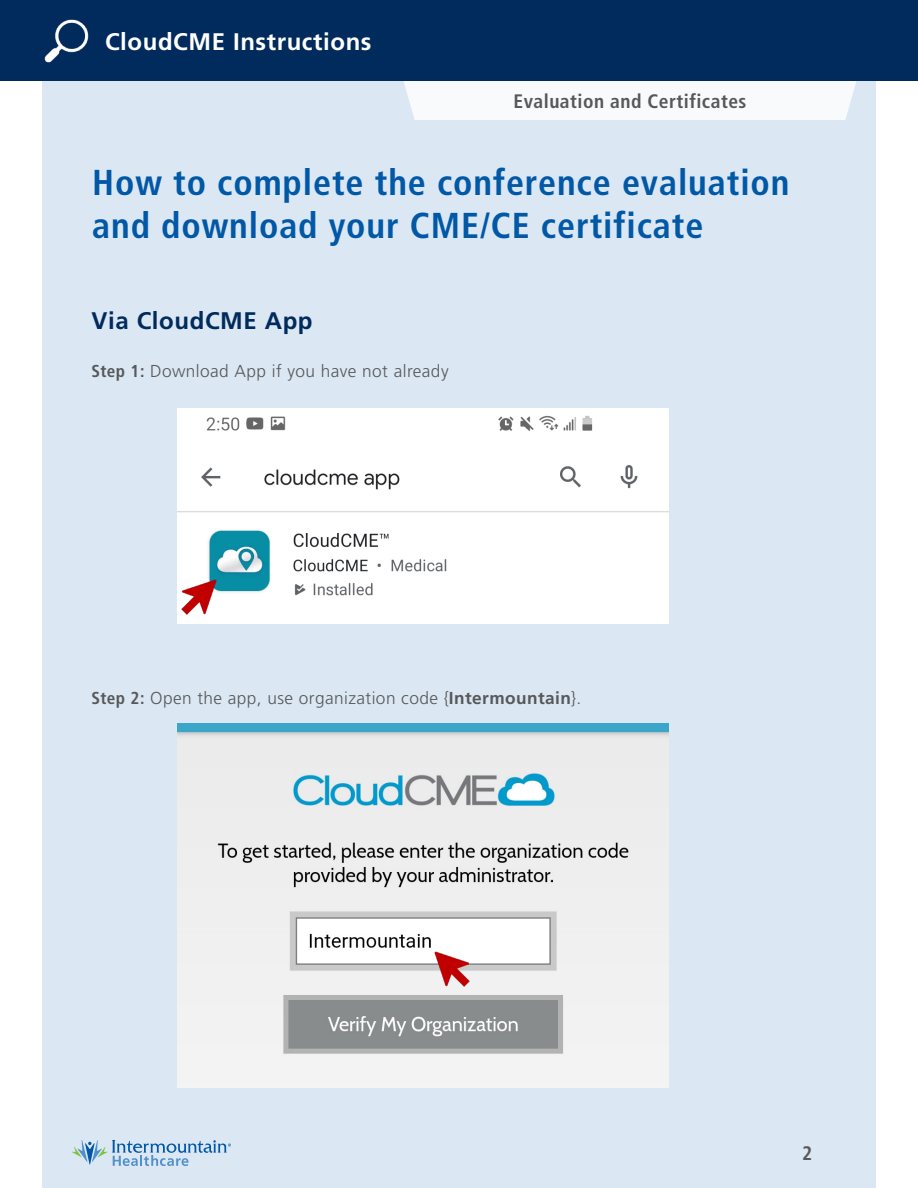
<style>
.page{position:relative;width:918px;height:1188px;background:#fff}
.page>*{position:absolute;margin:0;border:0;box-sizing:border-box;transform-origin:0 0}
.t1{font:700 condensed 36px/43.2px "Frutiger LT Std";letter-spacing:.025em;color:#0158a6}
.t2{font:700 24px "Frutiger LT Std";letter-spacing:.025em;color:#fff}
.t3{font:700 24px "Frutiger LT Std";letter-spacing:.025em;color:#002b5c}
.t4{font:700 condensed 19.5px "Frutiger LT Std";letter-spacing:.025em;color:#57585a}
.t5{font:300 17.25px "Frutiger LT Std";letter-spacing:.025em;color:#57585a}
.s1{font-weight:700;font-stretch:condensed}
.s2{font-weight:700}
</style>
<div class="page">
<div style="left:42px;top:81px;width:834px;height:1107px;background:#dbe7f3"></div>
<svg style="left:404px;top:81px;width:452px;height:39px"></svg>
<div style="left:0;top:0;width:918px;height:81px;background:#002b5c"></div>
<img style="left:44px;top:19px;width:45px;height:44px">
<svg style="left:72px;top:1140px;width:159px;height:26px;background:#afcbe2"></svg>
<img style="left:177px;top:408px;width:492px;height:216px">
<img style="left:169px;top:567px;width:59px;height:60px">
<img style="left:177px;top:724px;width:492px;height:363px">
<img style="left:422px;top:939px;width:60px;height:60px">
<p class="t2" style="left:105px;top:27px;width:268px">CloudCME Instructions</p>
<p class="t4" style="left:513px;top:89px;width:235px">Evaluation and Certificates</p>
<p class="t1" style="left:92px;top:161px;width:699px">How to complete the conference evaluation and download your CME/CE certificate</p>
<p class="t3" style="left:91px;top:306px;width:223px">Via CloudCME App</p>
<p class="t5" style="left:91px;top:361px;width:359px"><span class="s1">Step 1:</span> Download App if you have not already</p>
<p class="t5" style="left:91px;top:688px;width:492px"><span class="s1">Step 2:</span> Open the app, use organization code {<span class="s2">Intermountain</span>}.</p>
<p class="t4" style="left:802px;top:1142px;width:12px">2</p>
</div>
